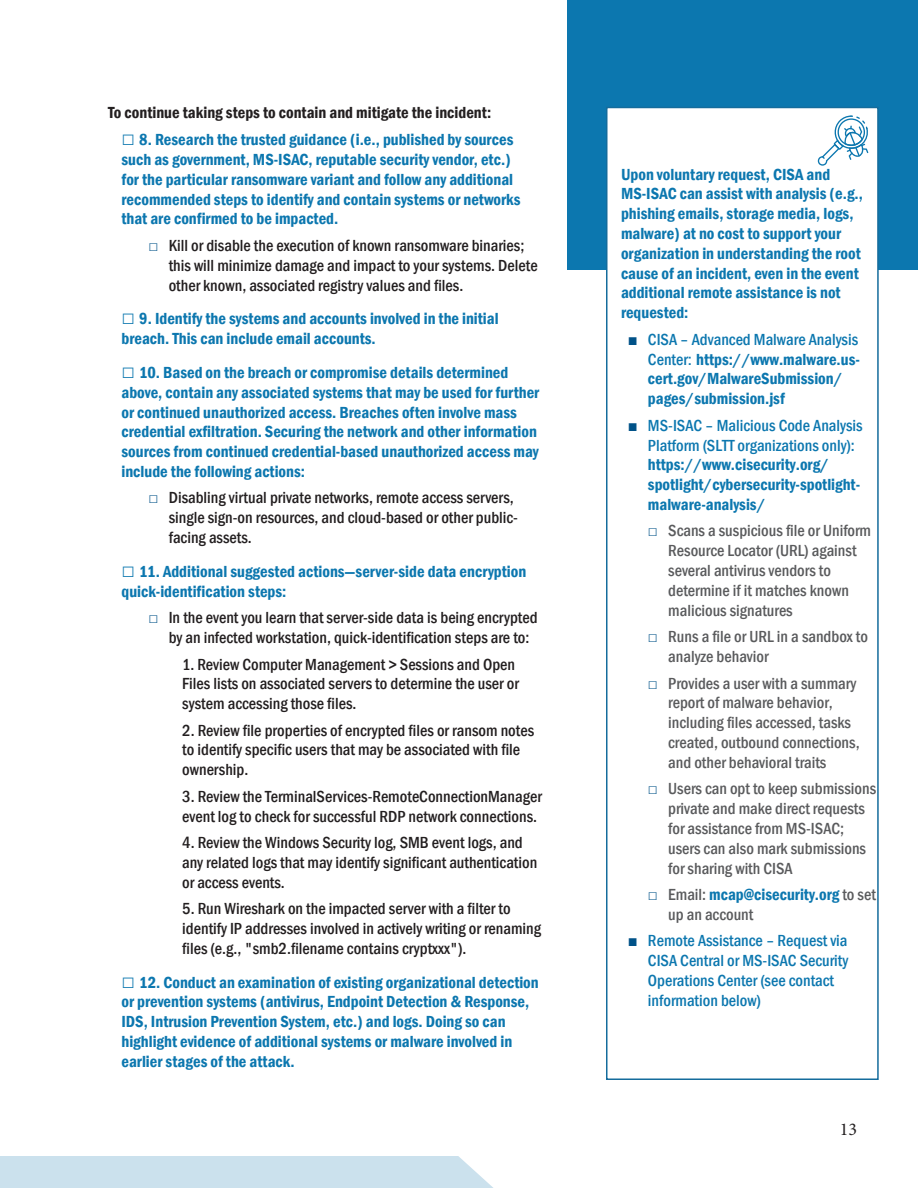
<style>
.page{position:relative;width:918px;height:1188px;background:#fff}
.page>*{position:absolute;margin:0;border:0;box-sizing:border-box;transform-origin:0 0}
.t1{font:18px "Minion Pro";color:#231f20}
.t2{font:600 condensed 16.5px/19.8px "Franklin Gothic";color:#0c77af}
.t3{font:500 condensed 16.5px/19.8px "Franklin Gothic";color:#231f20}
.t4{font:500 condensed 16.5px/19.8px "Franklin Gothic";color:#5a5b5d}
.t5{font:500 condensed 16.5px/19.8px "Franklin Gothic";color:#0c77af}
.t6{font:600 condensed 16.5px "Franklin Gothic";color:#231f20}
.s1{font-size:22.5px}
.s2{font-weight:400;font-stretch:normal;color:#005288}
.s3{font-weight:500}
.s4{font-weight:400;font-stretch:normal}
.s5{font-weight:600;color:#0c77af}
</style>
<div class="page">
<div style="left:567px;top:0;width:351px;height:270px;background:#0c77af"></div>
<div style="left:607px;top:107px;width:271px;height:972px;background:#fff"></div>
<div style="left:606px;top:107px;width:273px;height:973px;border:2px solid #156c9c"></div>
<svg style="left:817px;top:115px;width:52px;height:51px"></svg>
<div style="left:0;top:1156px;width:493px;height:32px;background:#cbe1ed"></div>
<p class="t6" style="left:108px;top:102px;width:385px">To continue taking steps to contain and mitigate the incident:</p>
<p class="t2" style="left:121px;top:130px;width:401px"><span class="s1">□</span> 8. Research the trusted guidance (i.e., published by sources such as government, MS-ISAC, reputable security vendor, etc.) for the particular ransomware variant and follow any additional recommended steps to identify and contain systems or networks that are confirmed to be impacted.</p>
<p class="t3" style="left:169px;top:236px;width:370px;text-indent:-20px"><span class="s2">□</span> Kill or disable the execution of known ransomware binaries; this will minimize damage and impact to your systems. Delete</p>
<p class="t3" style="left:169px;top:275px;width:296px">other known, associated registry values and files.</p>
<p class="t2" style="left:122px;top:309px;width:379px"><span class="s1">□</span> 9. Identify the systems and accounts involved in the initial breach. This can include email accounts.</p>
<p class="t2" style="left:121px;top:362px;width:419px"><span class="s1">□</span> 10. Based on the breach or compromise details determined above, contain any associated systems that may be used for further or continued unauthorized access. Breaches often involve mass credential exfiltration. Securing the network and other information sources from continued credential-based unauthorized access may include the following actions:</p>
<p class="t3" style="left:169px;top:488px;width:351px;text-indent:-20px"><span class="s2">□</span> Disabling virtual private networks, remote access servers, single sign-on resources, and cloud-based or other public&shy;facing assets.</p>
<p class="t2" style="left:122px;top:561px;width:406px"><span class="s1">□</span> 11. Additional suggested actions—server-side data encryption</p>
<p class="t2" style="left:121px;top:581px;width:166px">quick-identification steps:</p>
<p class="t3" style="left:148px;top:608px;width:391px"><span class="s2">□</span> In the event you learn that server-side data is being encrypted</p>
<p class="t3" style="left:169px;top:627px;width:362px">by an infected workstation, quick-identification steps are to:</p>
<p class="t3" style="left:182px;top:654px;width:334px">1. Review Computer Management &gt; Sessions and Open</p>
<p class="t3" style="left:182px;top:674px;width:338px">Files lists on associated servers to determine the user or</p>
<p class="t3" style="left:182px;top:694px;width:176px">system accessing those files.</p>
<p class="t3" style="left:182px;top:720px;width:354px">2. Review file properties of encrypted files or ransom notes to identify specific users that may be associated with file</p>
<p class="t3" style="left:182px;top:760px;width:68px">ownership.</p>
<p class="t3" style="left:182px;top:786px;width:361px">3. Review the TerminalServices-RemoteConnectionManager event log to check for successful RDP network connections.</p>
<p class="t3" style="left:182px;top:833px;width:342px">4. Review the Windows Security log, SMB event logs, and</p>
<p class="t3" style="left:182px;top:852px;width:357px">any related logs that may identify significant authentication</p>
<p class="t3" style="left:182px;top:872px;width:104px">or access events.</p>
<p class="t3" style="left:182px;top:899px;width:330px">5. Run Wireshark on the impacted server with a filter to</p>
<p class="t3" style="left:182px;top:919px;width:360px">identify IP addresses involved in actively writing or renaming</p>
<p class="t3" style="left:182px;top:938px;width:286px">files (e.g., "smb2.filename contains cryptxxx").</p>
<p class="t2" style="left:121px;top:972px;width:419px"><span class="s1">□</span> 12. Conduct an examination of existing organizational detection or prevention systems (antivirus, Endpoint Detection &amp; Response, IDS, Intrusion Prevention System, etc.) and logs. Doing so can highlight evidence of additional systems or malware involved in earlier stages of the attack.</p>
<p class="t2" style="left:621px;top:164px;width:211px">Upon voluntary request, CISA and</p>
<p class="t2" style="left:621px;top:184px;width:244px">MS-ISAC can assist with analysis (e.g., phishing emails, storage media, logs, malware) at no cost to support your organization in understanding the root cause of an incident, even in the event additional remote assistance is not</p>
<p class="t2" style="left:621px;top:303px;width:69px">requested:</p>
<p class="t2" style="left:648px;top:329px;width:213px;text-indent:-20px"><span class="s2">■</span> <span class="s3">CISA – Advanced Malware Analysis<br>Center</span><span class="s4">:</span> https://www.malware.us&shy;cert.gov/MalwareSubmission/ pages/submission.jsf</p>
<p class="t5" style="left:648px;top:415px;width:216px;text-indent:-20px"><span class="s2">■</span> MS-ISAC – Malicious Code Analysis<br>Platform (SLTT organizations only):</p>
<p class="t2" style="left:648px;top:455px;width:214px">https://www.cisecurity.org/ spotlight/cybersecurity-spotlight&shy;malware-analysis/</p>
<p class="t4" style="left:668px;top:521px;width:204px;text-indent:-20px"><span class="s2">□</span> Scans a suspicious file or Uniform<br>Resource Locator (URL) against several antivirus vendors to determine if it matches known malicious signatures</p>
<p class="t4" style="left:648px;top:627px;width:222px"><span class="s2">□</span> Runs a file or URL in a sandbox to</p>
<p class="t4" style="left:668px;top:647px;width:102px">analyze behavior</p>
<p class="t4" style="left:648px;top:673px;width:210px;text-align:center"><span class="s2">□</span> Provides a user with a summary report of malware behavior,</p>
<p class="t4" style="left:668px;top:713px;width:184px">including files accessed, tasks</p>
<p class="t4" style="left:668px;top:732px;width:193px">created, outbound connections, and other behavioral traits</p>
<p class="t4" style="left:668px;top:779px;width:209px;text-indent:-20px"><span class="s2">□</span> Users can opt to keep submissions private and make direct requests for assistance from MS-ISAC; users can also mark submissions for sharing with CISA</p>
<p class="t4" style="left:668px;top:885px;width:209px;text-indent:-20px"><span class="s2">□</span> Email: <span class="s5">mcap@cisecurity.org</span> to set up an account</p>
<p class="t5" style="left:648px;top:931px;width:202px;text-indent:-20px"><span class="s2">■</span> Remote Assistance – Request via<br>CISA Central or MS-ISAC Security<br>Operations Center (see contact information below)</p>
<p class="t1" style="left:840px;top:1117px;width:19px">13</p>
</div>
